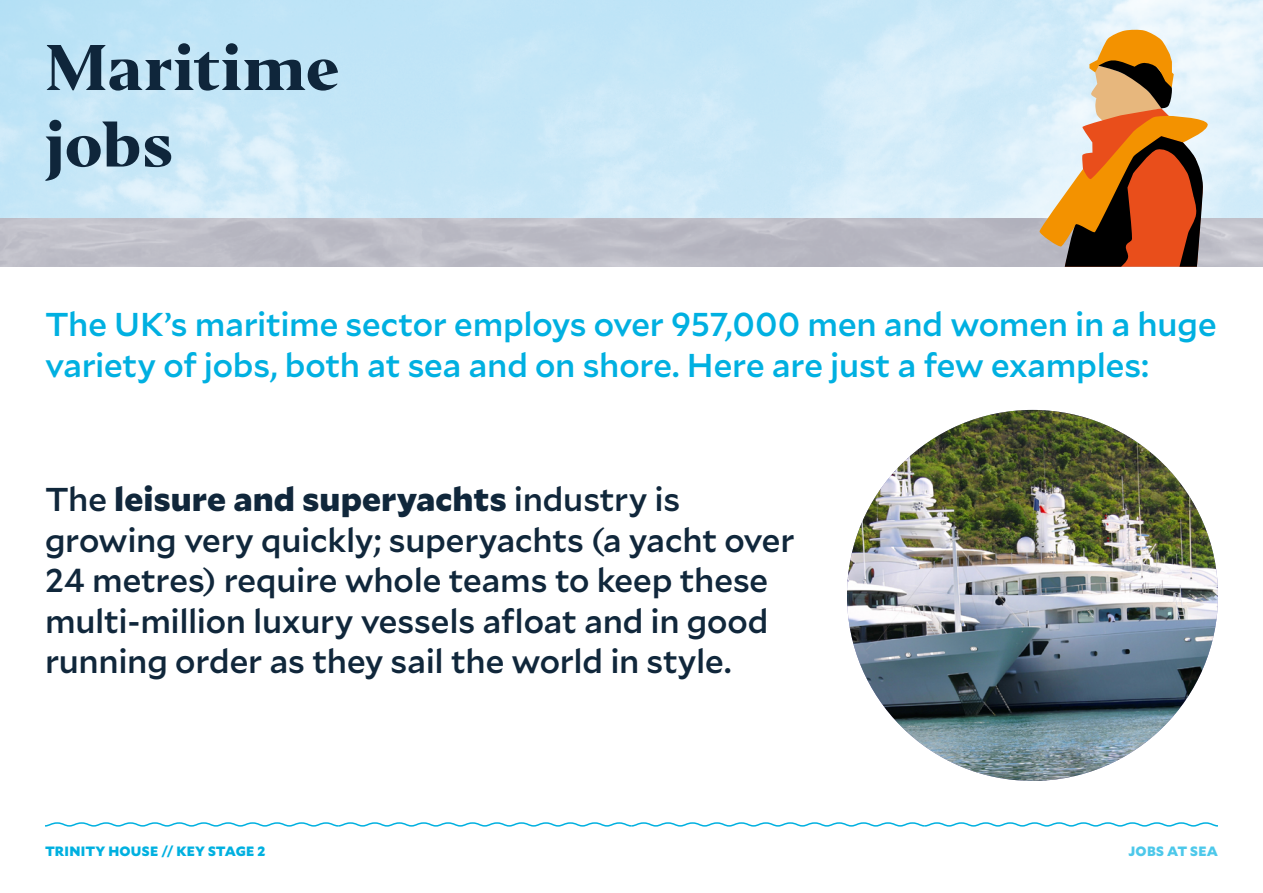
<style>
.page{position:relative;width:1263px;height:893px;background:#fff}
.page>*{position:absolute;margin:0;border:0;box-sizing:border-box;transform-origin:0 0}
.t1{font:800 60px/76.5px "Editor";letter-spacing:-.01em;color:#0f263b}
.t2{font:500 33px/40.5px "Mallory";letter-spacing:-.01em;color:#10273b}
.t3{font:500 33px/40.5px "Mallory";letter-spacing:-.005em;color:#00b0e1}
.t4{font:900 13.5px "Mallory";letter-spacing:.02em;color:#00b0e0}
.t5{font:900 13.5px "Mallory";letter-spacing:.02em;color:#4dc8ea}
.s1{font-weight:900}
</style>
<div class="page">
<svg style="left:1039px;top:29px;width:170px;height:238px;background:#be8e68"></svg>
<svg style="left:45px;top:822px;width:1173px;height:5px"></svg>
<img style="left:847px;top:410px;width:371px;height:371px;border-radius:185px">
<h1 class="t1" style="left:45px;top:31px;width:296px">Maritime jobs</h1>
<p class="t3" style="left:45px;top:302px;width:1173px">The UK’s maritime sector employs over 957,000 men and women in a huge variety of jobs, both at sea and on shore. Here are just a few examples:</p>
<p class="t2" style="left:45px;top:477px;width:751px">The <span class="s1">leisure and superyachts</span> industry is growing very quickly; superyachts (a yacht over 24 metres) require whole teams to keep these multi-million luxury vessels afloat and in good running order as they sail the world in style.</p>
<p class="t4" style="left:45px;top:841px;width:222px">TRINITY HOUSE // KEY STAGE 2</p>
<p class="t5" style="left:1128px;top:841px;width:91px">JOBS AT SEA</p>
</div>
